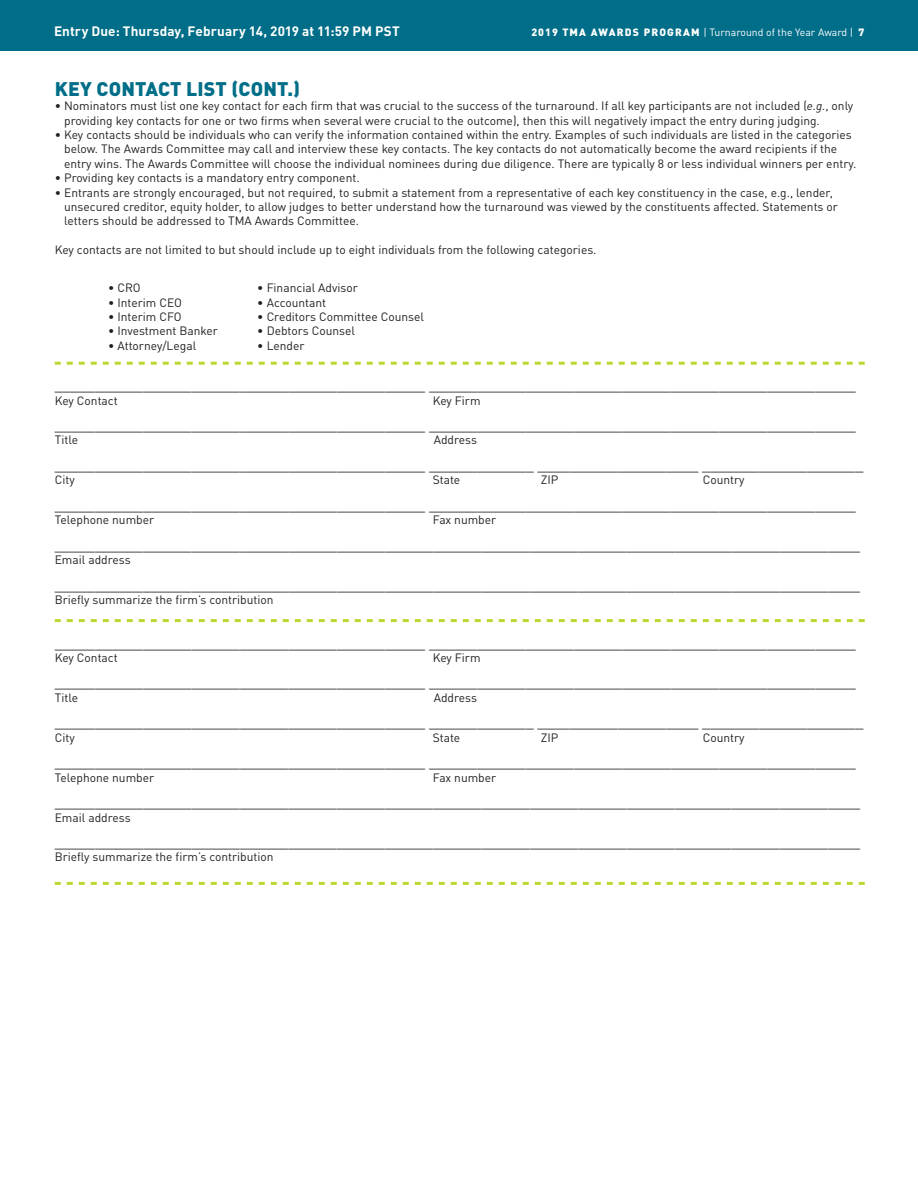
<style>
.page{position:relative;width:918px;height:1188px;background:#fff}
.page>*{position:absolute;margin:0;border:0;box-sizing:border-box;transform-origin:0 0}
.t1{font:900 19.5px "DINOT";letter-spacing:.01em;color:#006e88}
.t2{font:15px "DINOT";color:#231f20}
.t3{font:700 13.5px "DINOT";letter-spacing:.01em;color:#fff}
.t4{font:12px/14.4px "DINOT";color:#231f20}
.t5{font:10.5px "DINOT";color:#fff}
.s1{font-weight:900}
.s2{font-style:italic}
</style>
<div class="page">
<div style="left:0;top:0;width:917px;height:51px;background:#006e88"></div>
<svg style="left:55px;top:362px;width:810px;height:3px"></svg>
<svg style="left:55px;top:619px;width:810px;height:3px"></svg>
<svg style="left:55px;top:882px;width:810px;height:3px"></svg>
<p class="t3" style="left:54px;top:22px;width:347px">Entry Due: Thursday, February 14, 2019 at 11:59 PM PST</p>
<p class="t5" style="left:531px;top:25px;width:335px"><span class="s1">2019 TMA AWARDS PROGRAM</span> | Turnaround of the Year Award | <span class="s1">7</span></p>
<p class="t1" style="left:55px;top:76px;width:247px">KEY CONTACT LIST (CONT.)</p>
<p class="t4" style="left:64px;top:99px;width:791px;text-indent:-9px">• Nominators must list one key contact for each firm that was crucial to the success of the turnaround. If all key participants are not included (<span class="s2">e.g.</span>, only providing key contacts for one or two firms when several were crucial to the outcome), then this will negatively impact the entry during judging.</p>
<p class="t4" style="left:64px;top:127px;width:794px;text-indent:-9px">• Key contacts should be individuals who can verify the information contained within the entry. Examples of such individuals are listed in the categories below. The Awards Committee may call and interview these key contacts. The key contacts do not automatically become the award recipients if the entry wins. The Awards Committee will choose the individual nominees during due diligence. There are typically 8 or less individual winners per entry.</p>
<p class="t4" style="left:55px;top:171px;width:306px">• Providing key contacts is a mandatory entry component.</p>
<p class="t4" style="left:64px;top:185px;width:775px;text-indent:-9px">• Entrants are strongly encouraged, but not required, to submit a statement from a representative of each key constituency in the case, e.g., lender, unsecured creditor, equity holder, to allow judges to better understand how the turnaround was viewed by the constituents affected. Statements or letters should be addressed to TMA Awards Committee.</p>
<p class="t4" style="left:55px;top:243px;width:543px">Key contacts are not limited to but should include up to eight individuals from the following categories.</p>
<p class="t4" style="left:108px;top:280px;width:34px">• CRO</p>
<p class="t4" style="left:108px;top:295px;width:76px">• Interim CEO</p>
<p class="t4" style="left:108px;top:309px;width:75px">• Interim CFO</p>
<p class="t4" style="left:108px;top:324px;width:111px">• Investment Banker</p>
<p class="t4" style="left:108px;top:338px;width:90px">• Attorney/Legal</p>
<p class="t4" style="left:257px;top:280px;width:102px">• Financial Advisor</p>
<p class="t4" style="left:257px;top:295px;width:70px">• Accountant</p>
<p class="t4" style="left:257px;top:309px;width:168px">• Creditors Committee Counsel</p>
<p class="t4" style="left:257px;top:324px;width:99px">• Debtors Counsel</p>
<p class="t4" style="left:257px;top:338px;width:49px">• Lender</p>
<p class="t2" style="left:55px;top:375px;width:803px">______________________________________________ _____________________________________________________</p>
<p class="t4" style="left:55px;top:393px;width:65px">Key Contact</p>
<p class="t4" style="left:433px;top:393px;width:49px">Key Firm</p>
<p class="t2" style="left:55px;top:415px;width:803px">______________________________________________ _____________________________________________________</p>
<p class="t4" style="left:55px;top:433px;width:25px">Title</p>
<p class="t4" style="left:434px;top:433px;width:45px">Address</p>
<p class="t2" style="left:55px;top:455px;width:810px">______________________________________________ _____________ ____________________ ____________________</p>
<p class="t4" style="left:55px;top:473px;width:22px">City</p>
<p class="t4" style="left:433px;top:473px;width:29px">State</p>
<p class="t4" style="left:541px;top:473px;width:19px">ZIP</p>
<p class="t4" style="left:703px;top:473px;width:43px">Country</p>
<p class="t2" style="left:55px;top:495px;width:803px">______________________________________________ _____________________________________________________</p>
<p class="t4" style="left:55px;top:513px;width:101px">Telephone number</p>
<p class="t4" style="left:433px;top:513px;width:65px">Fax number</p>
<p class="t2" style="left:55px;top:535px;width:807px">____________________________________________________________________________________________________</p>
<p class="t4" style="left:55px;top:552px;width:77px">Email address</p>
<p class="t2" style="left:55px;top:575px;width:807px">____________________________________________________________________________________________________</p>
<p class="t4" style="left:55px;top:592px;width:220px">Briefly summarize the firm’s contribution</p>
<p class="t2" style="left:55px;top:633px;width:803px">______________________________________________ _____________________________________________________</p>
<p class="t4" style="left:55px;top:650px;width:65px">Key Contact</p>
<p class="t4" style="left:433px;top:650px;width:49px">Key Firm</p>
<p class="t2" style="left:55px;top:673px;width:803px">______________________________________________ _____________________________________________________</p>
<p class="t4" style="left:55px;top:690px;width:25px">Title</p>
<p class="t4" style="left:434px;top:690px;width:45px">Address</p>
<p class="t2" style="left:55px;top:713px;width:810px">______________________________________________ _____________ ____________________ ____________________</p>
<p class="t4" style="left:55px;top:730px;width:22px">City</p>
<p class="t4" style="left:433px;top:730px;width:29px">State</p>
<p class="t4" style="left:541px;top:730px;width:19px">ZIP</p>
<p class="t4" style="left:703px;top:730px;width:43px">Country</p>
<p class="t2" style="left:55px;top:753px;width:803px">______________________________________________ _____________________________________________________</p>
<p class="t4" style="left:55px;top:770px;width:101px">Telephone number</p>
<p class="t4" style="left:433px;top:770px;width:65px">Fax number</p>
<p class="t2" style="left:55px;top:792px;width:807px">____________________________________________________________________________________________________</p>
<p class="t4" style="left:55px;top:810px;width:77px">Email address</p>
<p class="t2" style="left:55px;top:832px;width:807px">____________________________________________________________________________________________________</p>
<p class="t4" style="left:55px;top:850px;width:220px">Briefly summarize the firm’s contribution</p>
</div>
